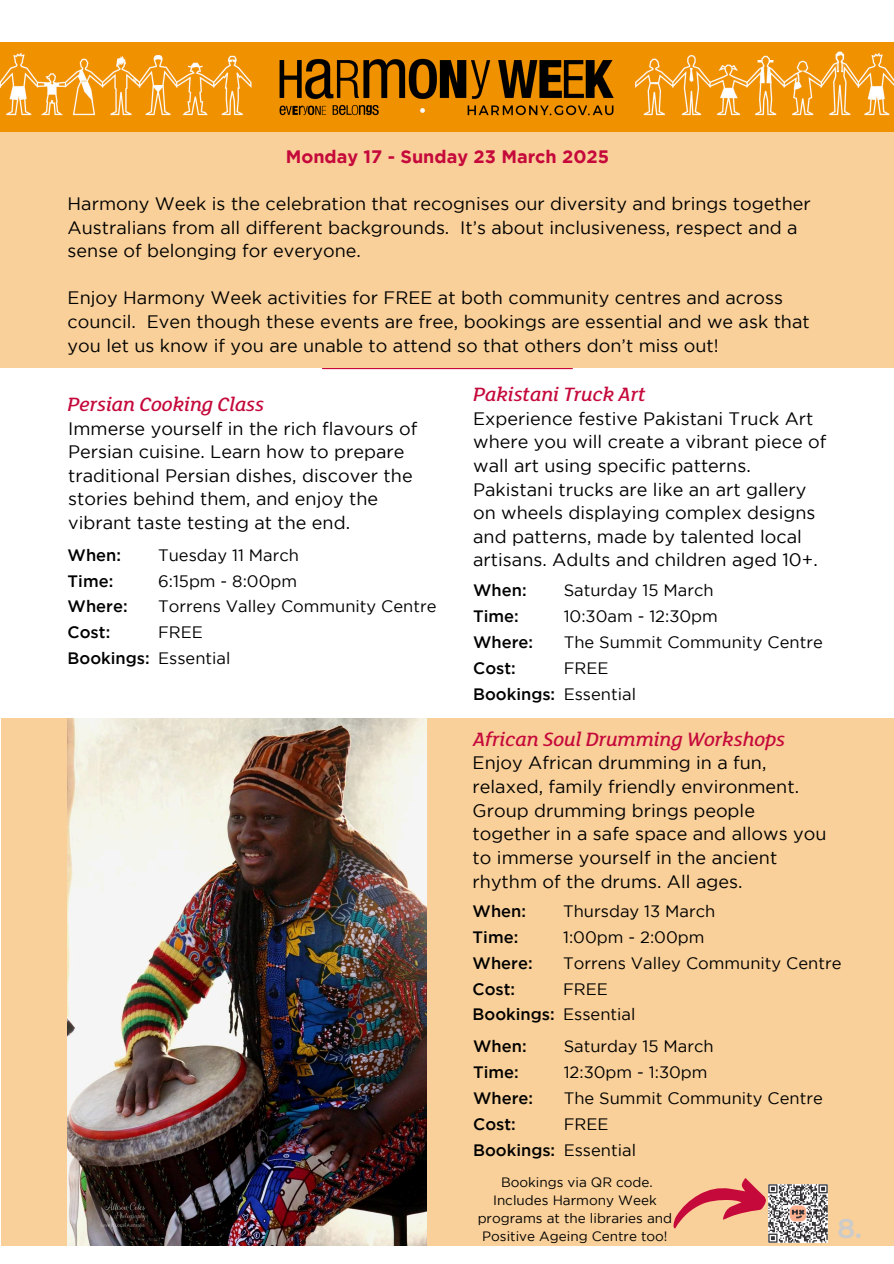
<style>
.page{position:relative;width:894px;height:1264px;background:#fff}
.page>*{position:absolute;margin:0;border:0;box-sizing:border-box;transform-origin:0 0}
.t1{font:600 27px "Montserrat";color:#cccbcb}
.t2{font:italic 500 21px "FS Lola";color:#c5093b}
.t3{font:18px/23.7px "Gotham";color:#000}
.t4{font:700 18px "Gotham";color:#c5093b}
.t5{font:16.5px/25.8px "Gotham";color:#000}
.t6{font:500 16.5px/25.8px "Gotham";color:#000}
.t7{font:13.5px/18px "Gotham";color:#000;text-align:center}
</style>
<div class="page">
<div style="left:0;top:128px;width:893px;height:240px;background:#f9d099"></div>
<hr style="left:322px;top:368px;width:250px;height:1px;background:#c5093b">
<img style="left:0;top:43px;width:893px;height:89px">
<div style="left:1px;top:718px;width:892px;height:527px;background:#f9d099"></div>
<svg style="left:673px;top:1178px;width:93px;height:51px"></svg>
<img style="left:768px;top:1184px;width:58px;height:58px">
<img style="left:68px;top:718px;width:358px;height:527px">
<p class="t4" style="left:286px;top:149px;width:325px">Monday 17 - Sunday 23 March 2025</p>
<p class="t3" style="left:68px;top:193px;width:744px">Harmony Week is the celebration that recognises our diversity and brings together<br>Australians from all different backgrounds. It’s about inclusiveness, respect and a sense of belonging for everyone.</p>
<p class="t3" style="left:68px;top:287px;width:743px">Enjoy Harmony Week activities for FREE at both community centres and across council. Even though these events are free, bookings are essential and we ask that you let us know if you are unable to attend so that others don’t miss out!</p>
<h2 class="t2" style="left:68px;top:395px;width:198px">Persian Cooking Class</h2>
<h4 class="t3" style="left:68px;top:417px;width:350px">Immerse yourself in the rich flavours of Persian cuisine. Learn how to prepare traditional Persian dishes, discover the stories behind them, and enjoy the vibrant taste testing at the end.</h4>
<h3 class="t5" style="left:158px;top:543px;width:280px">Tuesday 11 March<br>6:15pm - 8:00pm<br>Torrens Valley Community Centre<br>FREE<br>Essential</h3>
<h4 class="t6" style="left:68px;top:543px;width:61px">When:<br>Time:<br>Where:<br>Cost:</h4>
<h2 class="t6" style="left:68px;top:646px;width:83px">Bookings:</h2>
<h4 class="t2" style="left:473px;top:385px;width:174px">Pakistani Truck Art</h4>
<h3 class="t3" style="left:473px;top:407px;width:354px">Experience festive Pakistani Truck Art where you will create a vibrant piece of wall art using specific patterns.<br>Pakistani trucks are like an art gallery on wheels displaying complex designs and patterns, made by talented local artisans. Adults and children aged 10+.</h3>
<h4 class="t5" style="left:563px;top:578px;width:260px">Saturday 15 March<br>10:30am - 12:30pm<br>The Summit Community Centre<br>FREE<br>Essential</h4>
<p class="t6" style="left:473px;top:578px;width:61px">When:<br>Time:<br>Where:<br>Cost:</p>
<h2 class="t6" style="left:473px;top:682px;width:83px">Bookings:</h2>
<h4 class="t2" style="left:473px;top:729px;width:313px">African Soul Drumming Workshops</h4>
<h3 class="t3" style="left:472px;top:752px;width:355px">Enjoy African drumming in a fun, relaxed, family friendly environment.<br>Group drumming brings people together in a safe space and allows you to immerse yourself in the ancient rhythm of the drums. All ages.</h3>
<p class="t6" style="left:472px;top:899px;width:61px">When:<br>Time:<br>Where:<br>Cost:</p>
<p class="t6" style="left:472px;top:1002px;width:83px">Bookings:</p>
<h3 class="t6" style="left:473px;top:1034px;width:61px">When:<br>Time:<br>Where:<br>Cost:</h3>
<h4 class="t6" style="left:473px;top:1138px;width:83px">Bookings:</h4>
<h1 class="t5" style="left:563px;top:899px;width:280px">Thursday 13 March<br>1:00pm - 2:00pm<br>Torrens Valley Community Centre<br>FREE<br>Essential</h1>
<h4 class="t5" style="left:563px;top:1034px;width:260px">Saturday 15 March<br>12:30pm - 1:30pm<br>The Summit Community Centre<br>FREE<br>Essential</h4>
<p class="t7" style="left:477px;top:1174px;width:196px">Bookings via QR code.<br>Includes Harmony Week programs at the libraries and<br>Positive Ageing Centre too!</p>
<p class="t1" style="left:837px;top:1211px;width:26px">8.</p>
</div>
